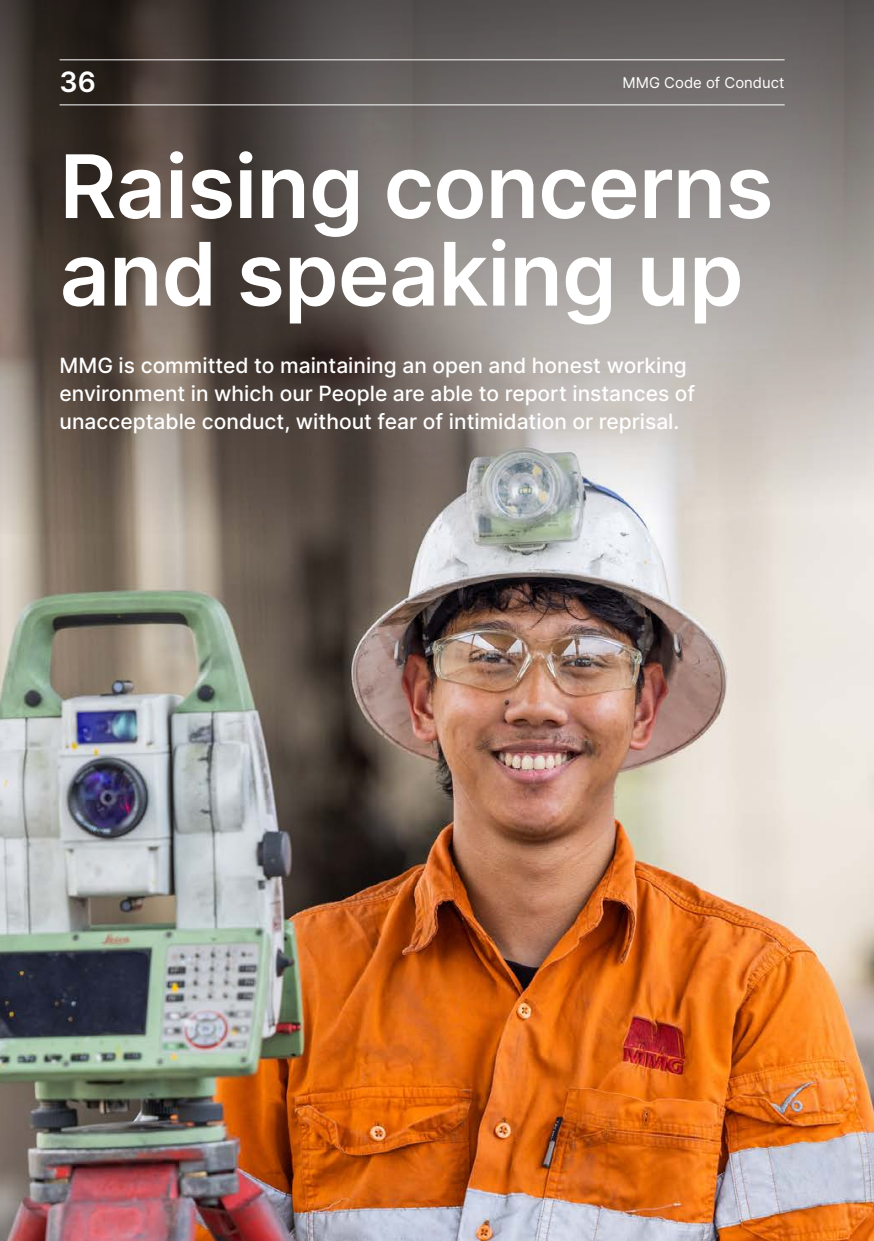
<style>
.page{position:relative;width:874px;height:1241px;background:#fff}
.page>*{position:absolute;margin:0;border:0;box-sizing:border-box;transform-origin:0 0}
.Section_head{font:600 87.5px/87.5px "Inter";letter-spacing:-.01em;color:#fff}
.t1{font:600 28px "Inter";color:#fff}
.A_Intro_REV{font:500 21px/28px "Inter";color:#fff}
.t2{font:14.88px "Inter";color:#fff}
</style>
<div class="page">
<img style="left:0;top:533px;width:873px;height:707px">
<svg style="left:0;top:0;width:873px;height:533px;background:#7d7671"></svg>
<hr style="left:60px;top:59px;width:724px;height:1px;background:#fff">
<hr style="left:60px;top:104px;width:724px;height:1px;background:#fff">
<h2 class="t1" style="left:60px;top:62px;width:38px">36</h2>
<p class="t2" style="left:622px;top:72px;width:163px">MMG Code of Conduct</p>
<p class="Section_head" style="left:60px;top:140px;width:715px">Raising concerns and speaking up</p>
<p class="A_Intro_REV" style="left:60px;top:351px;width:637px">MMG is committed to maintaining an open and honest working environment in which our People are able to report instances of unacceptable conduct, without fear of intimidation or reprisal.</p>
</div>
